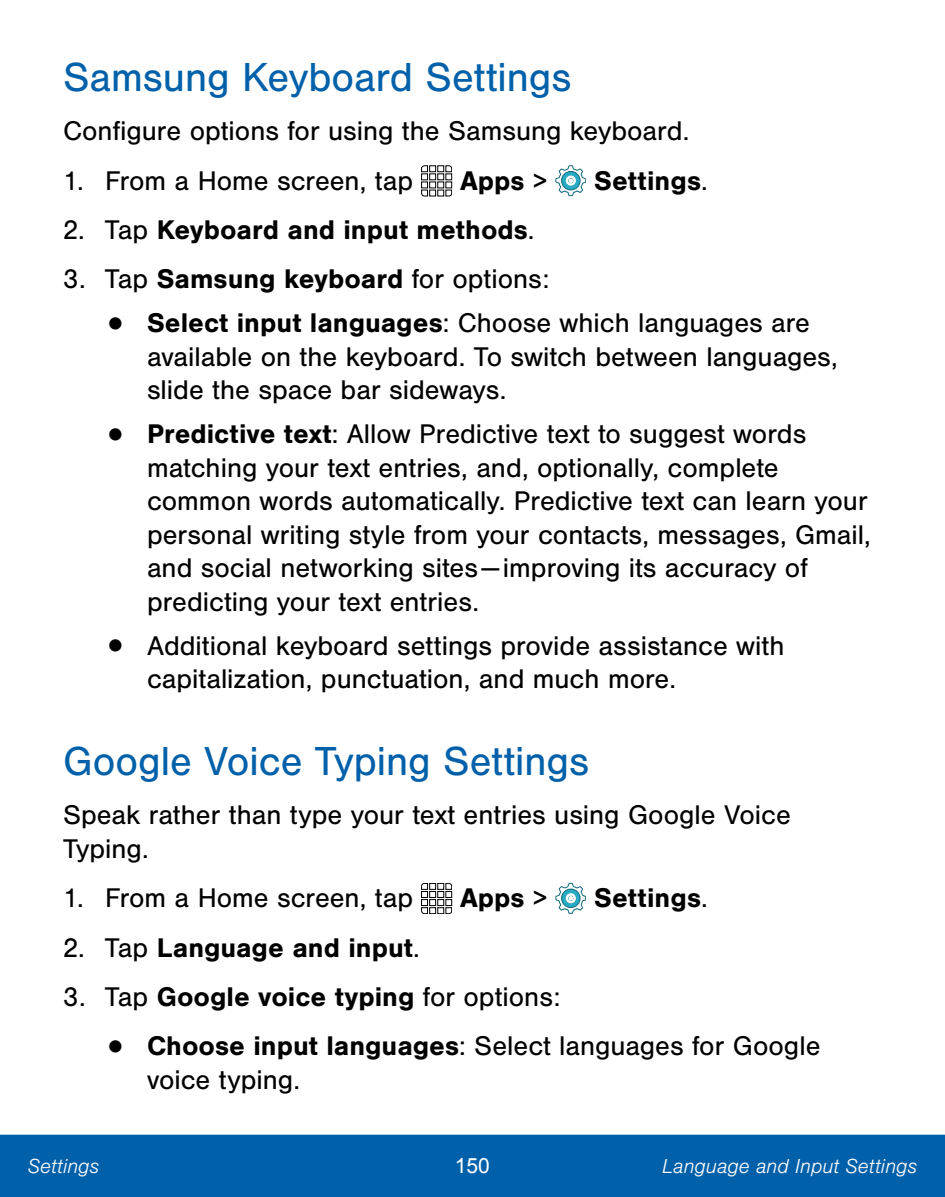
<style>
.page{position:relative;width:945px;height:1197px;background:#fff}
.page>*{position:absolute;margin:0;border:0;box-sizing:border-box;transform-origin:0 0}
.t1{font:42px "Nimbus San";color:#0060a9}
.t2{font:28px/33.6px "Nimbus San";color:#000}
.t3{font:700 28px "Nimbus San";color:#000}
.t4{font:italic 300 21px "Nimbus San";color:#fff}
.t5{font:21px "Arial";color:#fff}
.s1{font-weight:400}
.s2{font-weight:700}
.s3{font-family:"Arial";font-size:49px}
</style>
<div class="page">
<div style="left:0;top:1135px;width:945px;height:62px;background:#0060a9"></div>
<svg style="left:422px;top:166px;width:30px;height:30px"></svg>
<svg style="left:556px;top:166px;width:30px;height:30px"></svg>
<svg style="left:566px;top:176px;width:10px;height:10px"></svg>
<svg style="left:422px;top:883px;width:30px;height:31px"></svg>
<svg style="left:556px;top:883px;width:30px;height:31px"></svg>
<svg style="left:566px;top:893px;width:10px;height:10px"></svg>
<h5 class="t1" style="left:63px;top:54px;width:510px">Samsung Keyboard Settings</h5>
<p class="t2" style="left:63px;top:115px;width:628px">Configure options for using the Samsung keyboard.</p>
<p class="t2" style="left:63px;top:164px;width:352px">1. From a Home screen, tap</p>
<p class="t3" style="left:460px;top:165px;width:88px">Apps <span class="s1">&gt;</span></p>
<p class="t3" style="left:594px;top:165px;width:115px">Settings<span class="s1">.</span></p>
<p class="t3" style="left:63px;top:214px;width:473px"><span class="s1">2. Tap</span> Keyboard and input methods<span class="s1">.</span></p>
<p class="t2" style="left:63px;top:263px;width:488px">3. Tap <span class="s2">Samsung keyboard</span> for options:</p>
<p class="t2" style="left:147px;top:306px;width:692px;text-indent:-40px"><span class="s3">•</span> <span class="s2">Select input languages</span>: Choose which languages are available on the keyboard. To switch between languages, slide the space bar sideways.</p>
<p class="t2" style="left:147px;top:417px;width:725px;text-indent:-40px"><span class="s3">•</span> <span class="s2">Predictive text</span>: Allow Predictive text to suggest words matching your text entries, and, optionally, complete common words automatically. Predictive text can learn your personal writing style from your contacts, messages, Gmail, and social networking sites—improving its accuracy of predicting your text entries.</p>
<p class="t2" style="left:147px;top:629px;width:639px;text-indent:-40px"><span class="s3">•</span> Additional keyboard settings provide assistance with capitalization, punctuation, and much more.</p>
<h5 class="t1" style="left:63px;top:738px;width:528px">Google Voice Typing Settings</h5>
<p class="t2" style="left:63px;top:799px;width:729px">Speak rather than type your text entries using Google Voice<br>Typing.</p>
<p class="t2" style="left:63px;top:882px;width:352px">1. From a Home screen, tap</p>
<p class="t3" style="left:460px;top:882px;width:88px">Apps <span class="s1">&gt;</span></p>
<p class="t3" style="left:594px;top:882px;width:115px">Settings<span class="s1">.</span></p>
<p class="t3" style="left:63px;top:932px;width:358px"><span class="s1">2. Tap</span> Language and input<span class="s1">.</span></p>
<p class="t3" style="left:63px;top:981px;width:499px"><span class="s1">3. Tap</span> Google voice typing <span class="s1">for options:</span></p>
<p class="t2" style="left:147px;top:1030px;width:675px;text-indent:-40px"><span class="s3">•</span> <span class="s2">Choose input languages</span>: Select languages for Google voice typing.</p>
<p class="t4" style="left:28px;top:1155px;width:73px">Settings</p>
<p class="t5" style="left:455px;top:1152px;width:37px">150</p>
<p class="t4" style="left:662px;top:1155px;width:256px">Language and Input Settings</p>
</div>
